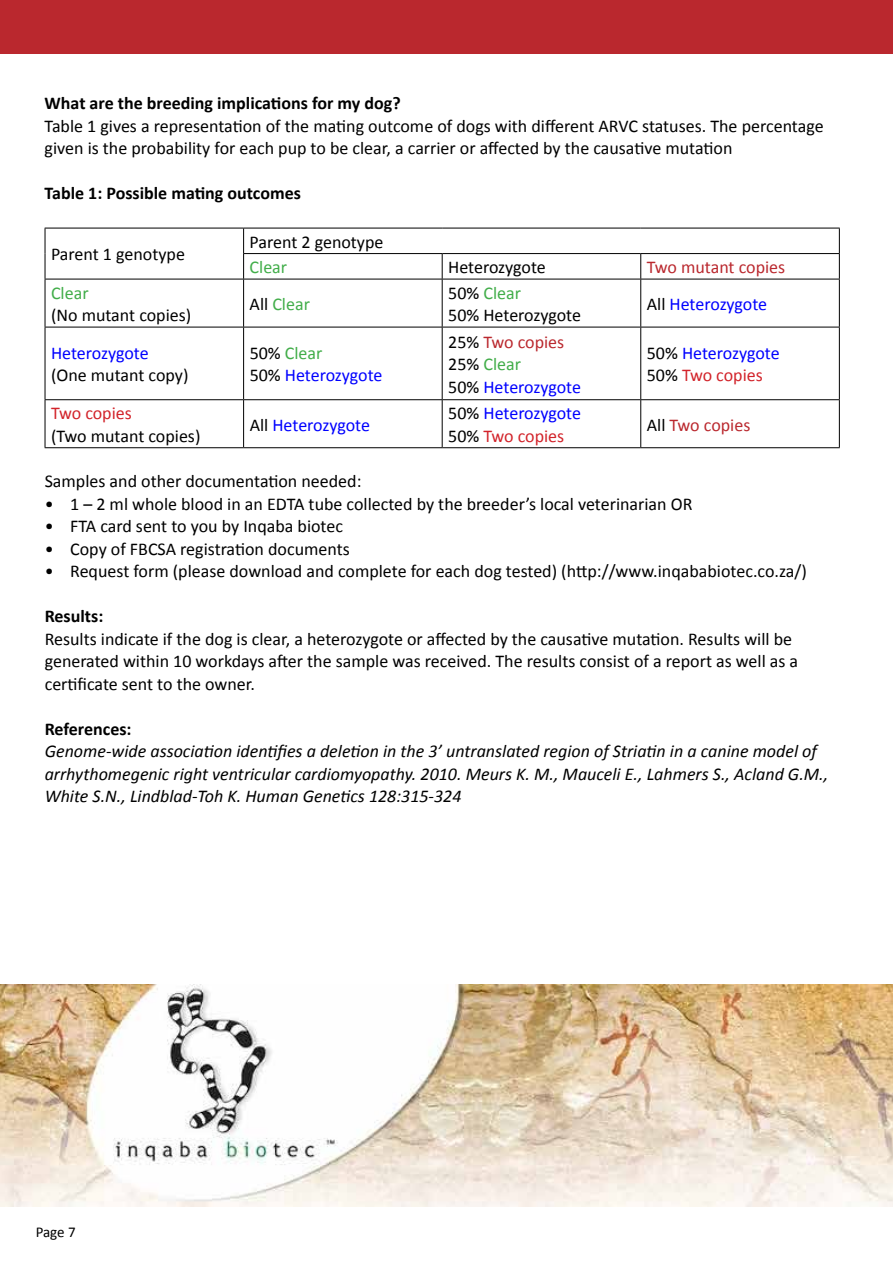
<style>
.page{position:relative;width:893px;height:1263px;background:#fff}
.page>*{position:absolute;margin:0;border:0;box-sizing:border-box;transform-origin:0 0}
.t1{font:18px/22.5px "Calibri";color:#000}
.t2{font:italic 18px/22.5px "Calibri";color:#000}
.t3{font:18px/22.5px "Calibri";letter-spacing:-.005em;color:#00f}
.t4{font:700 18px "Calibri";color:#000}
.t5{font:18px "Calibri";color:#ba282e}
.t6{font:18px "Calibri";color:#41ad49}
.t7{font:18px "Calibri";color:#d2232a}
.t8{font:15px "Calibri";color:#000}
.s1{color:#000}
.s2{color:#41ad49}
.s3{color:#ba282e}
.s4{color:#d2232a}
</style>
<div class="page">
<div style="left:0;top:1px;width:893px;height:52px;background:#ba282e"></div>
<div style="left:0;top:0;width:893px;height:54px;border:2px solid #ba282e"></div>
<hr style="left:45px;top:228px;width:199px;height:1px;background:#000">
<hr style="left:244px;top:228px;width:198px;height:1px;background:#000">
<hr style="left:442px;top:228px;width:199px;height:1px;background:#000">
<hr style="left:641px;top:228px;width:199px;height:1px;background:#000">
<svg style="left:45px;top:228px;width:1px;height:51px"></svg>
<hr style="left:243px;top:253px;width:199px;height:1px;background:#000">
<svg style="left:243px;top:228px;width:1px;height:51px"></svg>
<hr style="left:442px;top:253px;width:199px;height:1px;background:#000">
<svg style="left:442px;top:254px;width:1px;height:25px"></svg>
<hr style="left:641px;top:253px;width:199px;height:1px;background:#000">
<svg style="left:640px;top:254px;width:1px;height:25px"></svg>
<svg style="left:839px;top:228px;width:1px;height:51px"></svg>
<hr style="left:45px;top:279px;width:199px;height:1px;background:#000">
<hr style="left:45px;top:279px;width:1px;height:48px;background:#000">
<hr style="left:244px;top:279px;width:198px;height:1px;background:#000">
<hr style="left:243px;top:279px;width:1px;height:48px;background:#000">
<hr style="left:442px;top:279px;width:199px;height:1px;background:#000">
<hr style="left:442px;top:279px;width:1px;height:48px;background:#000">
<hr style="left:641px;top:279px;width:199px;height:1px;background:#000">
<hr style="left:640px;top:279px;width:1px;height:48px;background:#000">
<hr style="left:839px;top:279px;width:1px;height:48px;background:#000">
<hr style="left:45px;top:327px;width:199px;height:1px;background:#000">
<hr style="left:45px;top:327px;width:1px;height:72px;background:#000">
<hr style="left:244px;top:327px;width:198px;height:1px;background:#000">
<hr style="left:243px;top:327px;width:1px;height:72px;background:#000">
<hr style="left:442px;top:327px;width:199px;height:1px;background:#000">
<hr style="left:442px;top:327px;width:1px;height:72px;background:#000">
<hr style="left:641px;top:327px;width:199px;height:1px;background:#000">
<hr style="left:640px;top:327px;width:1px;height:72px;background:#000">
<hr style="left:839px;top:327px;width:1px;height:72px;background:#000">
<hr style="left:45px;top:399px;width:199px;height:1px;background:#000">
<hr style="left:45px;top:400px;width:1px;height:47px;background:#000">
<hr style="left:244px;top:399px;width:198px;height:1px;background:#000">
<hr style="left:243px;top:400px;width:1px;height:47px;background:#000">
<hr style="left:442px;top:399px;width:199px;height:1px;background:#000">
<hr style="left:442px;top:400px;width:1px;height:47px;background:#000">
<hr style="left:641px;top:399px;width:199px;height:1px;background:#000">
<hr style="left:640px;top:400px;width:1px;height:47px;background:#000">
<hr style="left:839px;top:400px;width:1px;height:47px;background:#000">
<hr style="left:45px;top:447px;width:199px;height:1px;background:#000">
<hr style="left:244px;top:447px;width:198px;height:1px;background:#000">
<hr style="left:442px;top:447px;width:199px;height:1px;background:#000">
<hr style="left:641px;top:447px;width:199px;height:1px;background:#000">
<img style="left:0;top:984px;width:893px;height:222px">
<p class="t4" style="left:45px;top:92px;width:358px">What are the breeding implications for my dog?</p>
<p class="t1" style="left:45px;top:114px;width:780px">Table 1 gives a representation of the mating outcome of dogs with different ARVC statuses. The percentage given is the probability for each pup to be clear, a carrier or affected by the causative mutation</p>
<p class="t4" style="left:45px;top:182px;width:258px">Table 1: Possible mating outcomes</p>
<p class="t1" style="left:51px;top:242px;width:135px">Parent 1 genotype</p>
<p class="t6" style="left:51px;top:281px;width:39px">Clear</p>
<p class="t1" style="left:51px;top:303px;width:142px">(No mutant copies)</p>
<p class="t3" style="left:51px;top:341px;width:99px">Heterozygote</p>
<p class="t1" style="left:51px;top:363px;width:139px">(One mutant copy)</p>
<p class="t1" style="left:250px;top:229px;width:135px">Parent 2 genotype</p>
<p class="t6" style="left:250px;top:256px;width:39px">Clear</p>
<p class="t1" style="left:448px;top:255px;width:99px">Heterozygote</p>
<p class="t5" style="left:647px;top:256px;width:140px">Two mutant copies</p>
<p class="t6" style="left:250px;top:293px;width:62px"><span class="s1">All</span> Clear</p>
<p class="t1" style="left:448px;top:280px;width:134px">50% <span class="s2">Clear<br></span>50% Heterozygote</p>
<p class="t3" style="left:647px;top:292px;width:122px"><span class="s1">All</span> Heterozygote</p>
<p class="t3" style="left:250px;top:341px;width:134px"><span class="s1">50%</span> <span class="s2">Clear<br></span><span class="s1">50%</span> Heterozygote</p>
<p class="t3" style="left:448px;top:330px;width:134px"><span class="s1">25%</span> <span class="s3">Two copies<br></span><span class="s1">25%</span> <span class="s2">Clear<br></span><span class="s1">50%</span> Heterozygote</p>
<p class="t3" style="left:647px;top:341px;width:134px"><span class="s1">50%</span> Heterozygote<br><span class="s1">50%</span> <span class="s4">Two copies</span></p>
<p class="t3" style="left:250px;top:412px;width:122px"><span class="s1">All</span> Heterozygote</p>
<p class="t3" style="left:448px;top:401px;width:134px"><span class="s1">50%</span> Heterozygote<br><span class="s1">50%</span> <span class="s4">Two copies</span></p>
<p class="t5" style="left:647px;top:413px;width:105px"><span class="s1">All</span> Two copies</p>
<p class="t1" style="left:45px;top:469px;width:318px">Samples and other documentation needed:</p>
<p class="t1" style="left:45px;top:492px;width:649px">• 1 – 2 ml whole blood in an EDTA tube collected by the breeder’s local veterinarian OR</p>
<p class="t1" style="left:45px;top:514px;width:300px">• FTA card sent to you by Inqaba biotec</p>
<p class="t1" style="left:45px;top:537px;width:307px">• Copy of FBCSA registration documents</p>
<p class="t1" style="left:45px;top:559px;width:764px">• Request form (please download and complete for each dog tested) (http://www.inqababiotec.co.za/)</p>
<p class="t4" style="left:45px;top:605px;width:60px">Results:</p>
<p class="t1" style="left:45px;top:627px;width:755px">Results indicate if the dog is clear, a heterozygote or affected by the causative mutation. Results will be generated within 10 workdays after the sample was received. The results consist of a report as well as a certificate sent to the owner.</p>
<p class="t4" style="left:45px;top:717px;width:88px">References:</p>
<p class="t2" style="left:45px;top:739px;width:785px">Genome-wide association identifies a deletion in the 3’ untranslated region of Striatin in a canine model of arrhythomegenic right ventricular cardiomyopathy. 2010. Meurs K. M., Mauceli E., Lahmers S., Acland G.M.,<br>White S.N., Lindblad-Toh K. Human Genetics 128:315-324</p>
<p class="t7" style="left:51px;top:402px;width:82px">Two copies</p>
<p class="t1" style="left:51px;top:424px;width:151px">(Two mutant copies)</p>
<p class="t8" style="left:36px;top:1223px;width:42px">Page 7</p>
</div>
